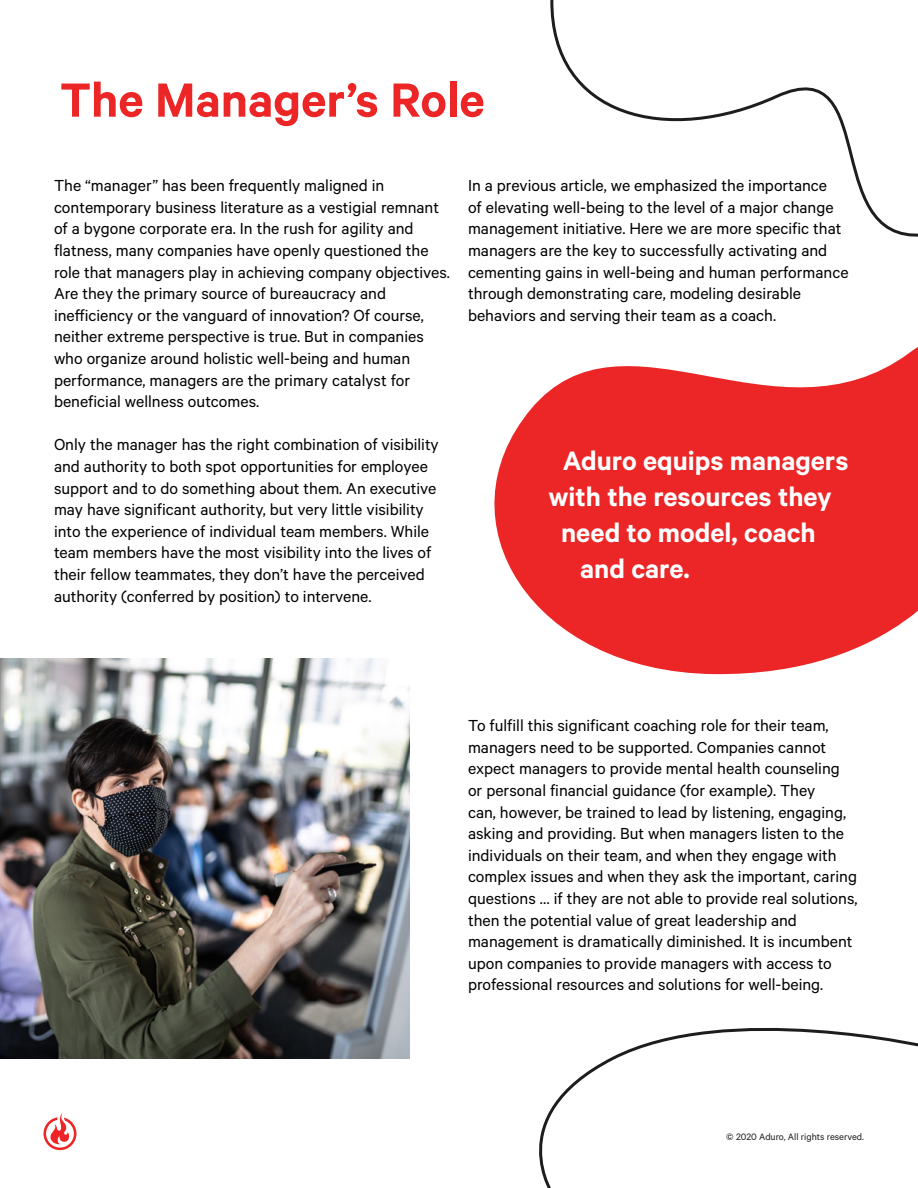
<style>
.page{position:relative;width:918px;height:1188px;background:#fff}
.page>*{position:absolute;margin:0;border:0;box-sizing:border-box;transform-origin:0 0}
.t1{font:600 54px "Calibre";color:#ec2626}
.t2{font:600 30px "Calibre";color:#fff}
.t3{font:18px/21.6px "Calibre";color:#000}
.t4{font:10.5px "Calibre";color:#1d1d1d}
</style>
<div class="page">
<svg style="left:44px;top:1113px;width:33px;height:37px"></svg>
<svg style="left:494px;top:347px;width:424px;height:328px;fill:#ec2626"></svg>
<svg style="left:550px;top:0;width:368px;height:237px"></svg>
<svg style="left:539px;top:1027px;width:379px;height:161px"></svg>
<img style="left:0;top:659px;width:410px;height:399px">
<h1 class="t1" style="left:60px;top:68px;width:426px">The Manager’s Role</h1>
<p class="t3" style="left:54px;top:174px;width:397px">The “manager” has been frequently maligned in contemporary business literature as a vestigial remnant of a bygone corporate era. In the rush for agility and flatness, many companies have openly questioned the role that managers play in achieving company objectives.<br>Are they the primary source of bureaucracy and inefficiency or the vanguard of innovation? Of course, neither extreme perspective is true. But in companies who organize around holistic well-being and human performance, managers are the primary catalyst for beneficial wellness outcomes.</p>
<p class="t3" style="left:54px;top:433px;width:386px">Only the manager has the right combination of visibility and authority to both spot opportunities for employee support and to do something about them. An executive may have significant authority, but very little visibility into the experience of individual team members. While team members have the most visibility into the lives of their fellow teammates, they don’t have the perceived authority (conferred by position) to intervene.</p>
<p class="t3" style="left:468px;top:174px;width:382px">In a previous article, we emphasized the importance<br>of elevating well-being to the level of a major change management initiative. Here we are more specific that managers are the key to successfully activating and cementing gains in well-being and human performance through demonstrating care, modeling desirable behaviors and serving their team as a coach.</p>
<h2 class="t2" style="left:563px;top:442px;width:287px">Aduro equips managers</h2>
<h2 class="t2" style="left:548px;top:478px;width:285px">with the resources they</h2>
<h2 class="t2" style="left:561px;top:514px;width:256px">need to model, coach</h2>
<h2 class="t2" style="left:580px;top:550px;width:111px">and care.</h2>
<p class="t3" style="left:468px;top:714px;width:391px">To fulfill this significant coaching role for their team, managers need to be supported. Companies cannot expect managers to provide mental health counseling or personal financial guidance (for example). They<br>can, however, be trained to lead by listening, engaging, asking and providing. But when managers listen to the individuals on their team, and when they engage with complex issues and when they ask the important, caring questions … if they are not able to provide real solutions, then the potential value of great leadership and management is dramatically diminished. It is incumbent upon companies to provide managers with access to professional resources and solutions for well-being.</p>
<p class="t4" style="left:726px;top:1131px;width:139px">© 2020 Aduro, All rights reserved.</p>
</div>
